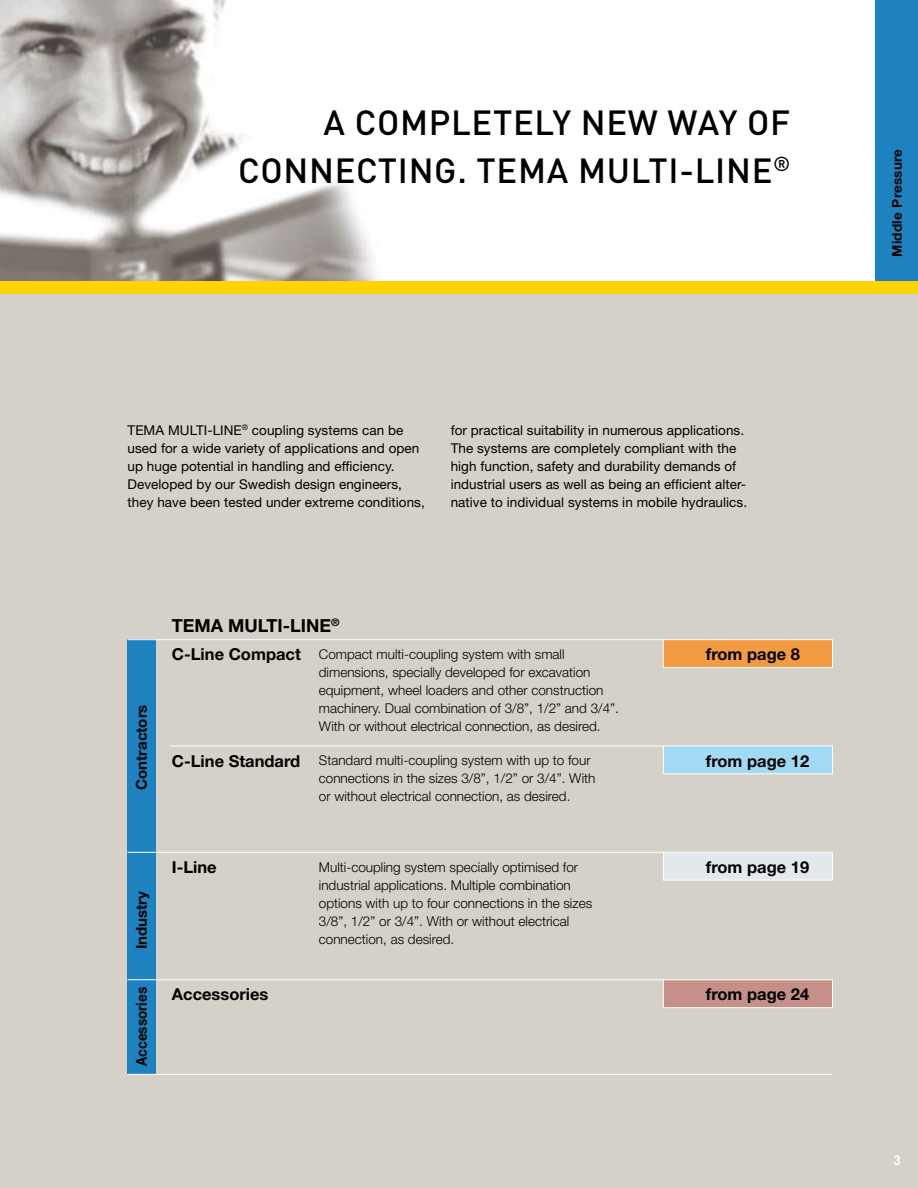
<style>
.page{position:relative;width:918px;height:1188px;background:#fff}
.page>*{position:absolute;margin:0;border:0;box-sizing:border-box;transform-origin:0 0}
.t1{font:500 34.5px/48px "DIN";letter-spacing:.02em;color:#000}
.t2{font:700 18px "Helvetica Neue LT Std";color:#000}
.t3{font:700 16.5px "Helvetica Neue LT Std";color:#000}
.t4{font:700 15px "Helvetica Neue LT Std";color:#000}
.t5{font:700 15px "Helvetica Neue LT Std";color:#000;scale:.9 1}
.t6{font:300 13.5px/18px "Helvetica Neue LT Std";color:#000}
.t7{font:13.5px/18px "Helvetica Neue LT Std";letter-spacing:.005em;color:#000}
.t8{font:700 13.5px "Helvetica Neue LT Std";letter-spacing:.02em;color:#000}
.t9{font:700 13.5px "DIN";color:#fff}
.s1{font-weight:700;font-size:16.5px}
</style>
<div class="page">
<div style="left:0;top:292px;width:918px;height:896px;background:#d5d0c8"></div>
<div style="left:875px;top:0;width:43px;height:283px;background:#1f82c0"></div>
<div style="left:128px;top:640px;width:28px;height:434px;background:#1f82c0"></div>
<hr style="left:128px;top:639px;width:536px;height:1px;background:#fff">
<hr style="left:170px;top:746px;width:494px;height:1px;background:#fff">
<hr style="left:128px;top:852px;width:536px;height:1px;background:#fff">
<hr style="left:128px;top:979px;width:536px;height:1px;background:#fff">
<hr style="left:128px;top:1074px;width:704px;height:1px;background:#fff">
<div style="left:663px;top:639px;width:170px;height:29px;background:#f39b40;border:1px solid #fff"></div>
<div style="left:663px;top:746px;width:170px;height:28px;background:#a2daf4;border:1px solid #fff"></div>
<div style="left:663px;top:852px;width:170px;height:29px;background:#e3e8ec;border:1px solid #fff"></div>
<div style="left:663px;top:979px;width:170px;height:29px;background:#c68f88;border:1px solid #fff"></div>
<img style="left:0;top:0;width:377px;height:281px">
<div style="left:0;top:281px;width:918px;height:12px;background:#ffd300"></div>
<h1 class="t1" style="left:238px;top:97px;width:554px;text-indent:85px">A COMPLETELY N EW WAY OF<br>CONN ECTING. TEMA</h1>
<h1 class="t1" style="left:578px;top:145px;width:214px">MULTI-LINE<sup>®</sup></h1>
<p class="t7" style="left:128px;top:421px;width:299px;text-indent:80px">-Li ne<sup>®</sup> coupling systems can be used for a wide variety of applications and open up huge potential in handling and efficiency.<br>Developed by our Swedish design engineers, they have been tested under extreme conditions,</p>
<p class="t7" style="left:451px;top:421px;width:298px">for practical suitability in numerous applications.<br>The systems are completely compliant with the high function, safety and durability demands of industrial users as well as being an efficient alter&shy;native to individual systems in mobile hydraulics.</p>
<p class="t7" style="left:128px;top:421px;width:60px">TEMA Multi</p>
<p class="t4" style="left:132px;top:790px;width:87px;rotate:-90deg">Contractors</p>
<h2 class="t2" style="left:172px;top:614px;width:169px">TEMA Multi-Line<sup>®</sup></h2>
<p class="t6" style="left:172px;top:645px;width:394px"><span class="s1">C-Line Compact</span> Compact multi-coupling system with small</p>
<p class="t3" style="left:706px;top:644px;width:96px">from page 8</p>
<p class="t6" style="left:319px;top:663px;width:302px">dimensions, specially developed for excavation equipment, wheel loaders and other construction machinery. Dual combination of 3/8”, 1/2” and 3/4”.<br>With or without electrical connection, as desired.</p>
<p class="t6" style="left:172px;top:751px;width:420px"><span class="s1">C-Line Standard</span> Standard multi-coupling system with up to four</p>
<p class="t3" style="left:706px;top:750px;width:105px">from page 12</p>
<p class="t6" style="left:319px;top:769px;width:278px">connections in the sizes 3/8”, 1/2” or 3/4”. With or without electrical connection, as desired.</p>
<p class="t4" style="left:132px;top:949px;width:60px;rotate:-90deg">Industry</p>
<p class="t5" style="left:132px;top:1066px;width:89px;rotate:-90deg">Accessories</p>
<p class="t3" style="left:172px;top:857px;width:46px">I-Line</p>
<p class="t6" style="left:319px;top:857px;width:261px">Multi-coupling system specially optimised for</p>
<p class="t3" style="left:706px;top:857px;width:105px">from page 19</p>
<p class="t6" style="left:319px;top:875px;width:275px">industrial applications. Multiple combination options with up to four connections in the sizes 3/8”, 1/2” or 3/4”. With or without electrical connection, as desired.</p>
<p class="t3" style="left:172px;top:984px;width:98px">Accessories</p>
<p class="t3" style="left:706px;top:984px;width:105px">from page 24</p>
<p class="t8" style="left:889px;top:257px;width:110px;rotate:-90deg">Middle Pressure</p>
<p class="t9" style="left:894px;top:1152px;width:9px">3</p>
</div>
